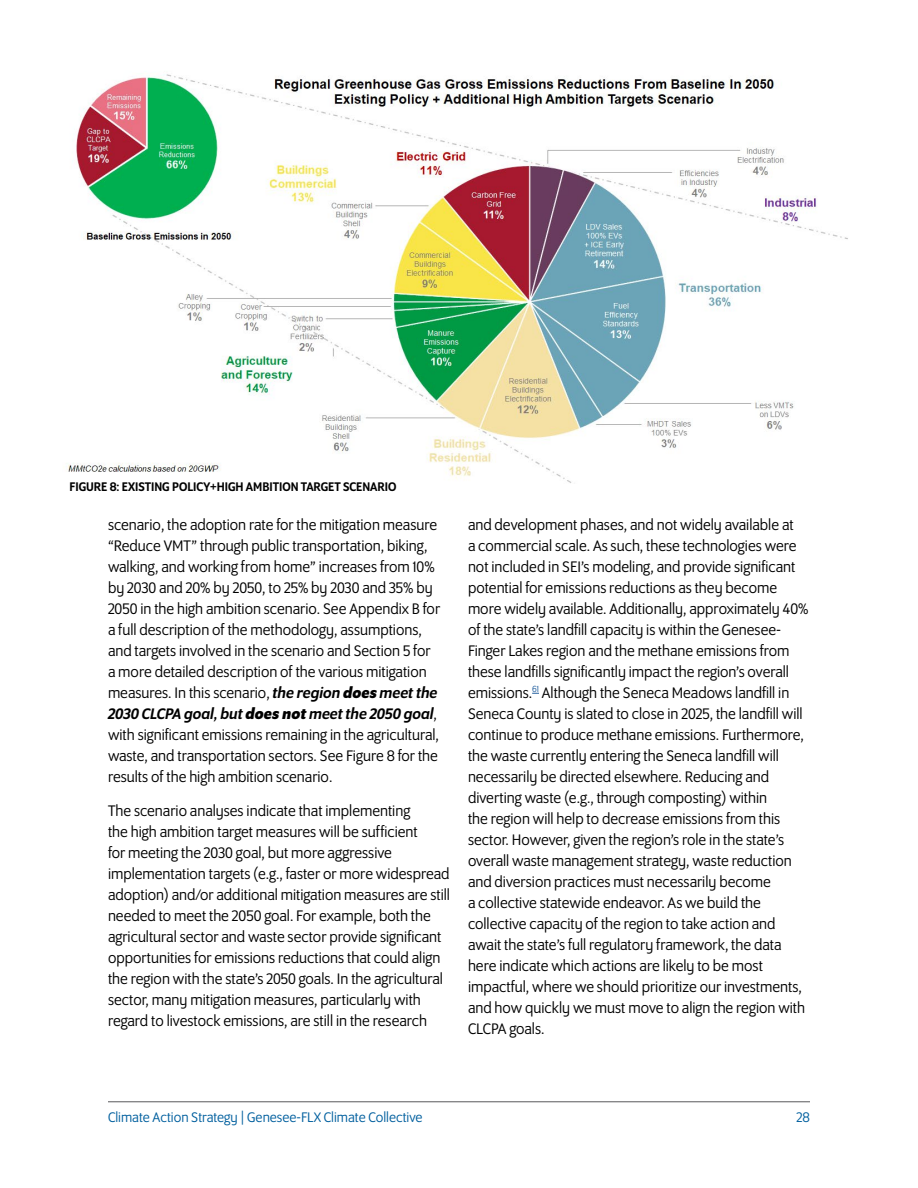
<style>
.page{position:relative;width:918px;height:1188px;background:#fff}
.page>*{position:absolute;margin:0;border:0;box-sizing:border-box;transform-origin:0 0}
.Body{font:16.5px/21px "Program OT";color:#000}
.t1{font:15px "Program OT";color:#005f9e}
.t2{font:500 13.5px "Program OT";color:#000}
.s1{font-weight:500;font-style:italic}
.s2{font-weight:700;font-style:italic}
</style>
<div class="page">
<hr style="left:108px;top:1102px;width:702px;height:1px;background:#58595b">
<img style="left:68px;top:74px;width:780px;height:409px">
<p class="t2" style="left:70px;top:479px;width:328px">FIGURE 8: EXISTING POLICY+HIGH AMBITION TARGET SCENARIO</p>
<p class="Body" style="left:108px;top:514px;width:334px">scenario, the adoption rate for the mitigation measure “Reduce VMT” through public transportation, biking, walking, and working from home” increases from 10% by 2030 and 20% by 2050, to 25% by 2030 and 35% by 2050 in the high ambition scenario. See Appendix B for a full description of the methodology, assumptions, and targets involved in the scenario and Section 5 for a more detailed description of the various mitigation measures. In this scenario, <span class="s1">the region</span> <span class="s2">does</span> <span class="s1">meet the 2030 CLCPA goal, but</span> <span class="s2">does not</span> <span class="s1">meet the 2050 goal</span>, with significant emissions remaining in the agricultural, waste, and transportation sectors. See Figure 8 for the results of the high ambition scenario.</p>
<p class="Body" style="left:108px;top:800px;width:344px">The scenario analyses indicate that implementing<br>the high ambition target measures will be sufficient<br>for meeting the 2030 goal, but more aggressive implementation targets (e.g., faster or more widespread adoption) and/or additional mitigation measures are still needed to meet the 2050 goal. For example, both the agricultural sector and waste sector provide significant opportunities for emissions reductions that could align the region with the state’s 2050 goals. In the agricultural sector, many mitigation measures, particularly with regard to livestock emissions, are still in the research</p>
<p class="Body" style="left:468px;top:514px;width:342px">and development phases, and not widely available at<br>a commercial scale. As such, these technologies were not included in SEI’s modeling, and provide significant potential for emissions reductions as they become more widely available. Additionally, approximately 40% of the state’s landfill capacity is within the Genesee-Finger Lakes region and the methane emissions from these landfills significantly impact the region’s overall emissions.<sup>61</sup> Although the Seneca Meadows landfill in Seneca County is slated to close in 2025, the landfill will continue to produce methane emissions. Furthermore, the waste currently entering the Seneca landfill will necessarily be directed elsewhere. Reducing and diverting waste (e.g., through composting) within<br>the region will help to decrease emissions from this sector. However, given the region’s role in the state’s overall waste management strategy, waste reduction and diversion practices must necessarily become<br>a collective statewide endeavor. As we build the collective capacity of the region to take action and await the state’s full regulatory framework, the data here indicate which actions are likely to be most impactful, where we should prioritize our investments, and how quickly we must move to align the region with CLCPA goals.</p>
<p class="t1" style="left:108px;top:1108px;width:316px">Climate Action Strategy | Genesee-FLX Climate Collective</p>
<p class="t1" style="left:796px;top:1108px;width:15px">28</p>
</div>
